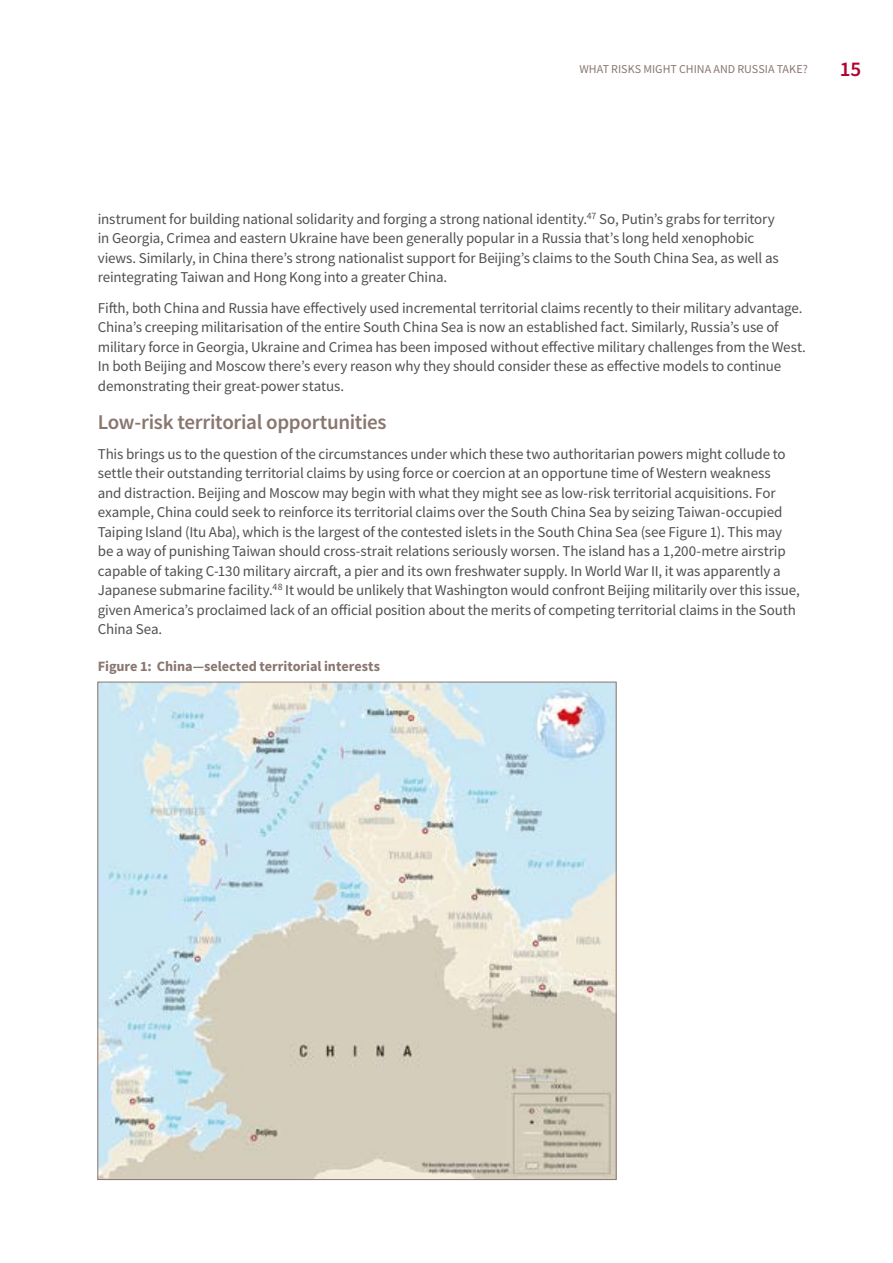
<style>
.page{position:relative;width:893px;height:1263px;background:#fff}
.page>*{position:absolute;margin:0;border:0;box-sizing:border-box;transform-origin:0 0}
.t1{font:600 21px "Source Sans Pro";letter-spacing:-.015em;color:#89766f}
.t2{font:600 21px "Source Sans Pro";color:#b3002d}
.t3{font:15px/19.5px "Source Sans Pro";letter-spacing:-.01em;color:#504f53}
.t4{font:700 14.25px "Source Sans Pro";letter-spacing:-.005em;color:#89766f}
.t5{font:12px "Source Sans Pro";color:#89766f}
</style>
<div class="page">
<img style="left:100px;top:684px;width:514px;height:494px">
<p class="t5" style="left:579px;top:61px;width:17px">What</p>
<p class="t5" style="left:611px;top:61px;width:7px">risks</p>
<p class="t5" style="left:643px;top:61px;width:8px">might</p>
<p class="t5" style="left:679px;top:61px;width:14px">China</p>
<p class="t5" style="left:713px;top:61px;width:9px">and</p>
<p class="t5" style="left:737px;top:61px;width:14px">Russia</p>
<p class="t5" style="left:777px;top:61px;width:8px">take</p>
<p class="t5" style="left:803px;top:61px;width:7px">?</p>
<h1 class="t2" style="left:840px;top:55px;width:23px">15</h1>
<p class="t3" style="left:98px;top:209px;width:682px">instrument for building national solidarity and forging a strong national identity.<sup>47</sup> So, Putin’s grabs for territory in Georgia, Crimea and eastern Ukraine have been generally popular in a Russia that’s long held xenophobic views. Similarly, in China there’s strong nationalist support for Beijing’s claims to the South China Sea, as well as reintegrating Taiwan and Hong Kong into a greater China.</p>
<p class="t3" style="left:98px;top:298px;width:710px">Fifth, both China and Russia have effectively used incremental territorial claims recently to their military advantage.<br>China’s creeping militarisation of the entire South China Sea is now an established fact. Similarly, Russia’s use of military force in Georgia, Ukraine and Crimea has been imposed without effective military challenges from the West.<br>In both Beijing and Moscow there’s every reason why they should consider these as effective models to continue demonstrating their great-power status.</p>
<h1 class="t1" style="left:98px;top:408px;width:290px">Low-risk territorial opportunities</h1>
<p class="t3" style="left:98px;top:444px;width:704px">This brings us to the question of the circumstances under which these two authoritarian powers might collude to settle their outstanding territorial claims by using force or coercion at an opportune time of Western weakness<br>and distraction. Beijing and Moscow may begin with what they might see as low-risk territorial acquisitions. For example, China could seek to reinforce its territorial claims over the South China Sea by seizing Taiwan-occupied Taiping Island (Itu Aba), which is the largest of the contested islets in the South China Sea (see Figure 1). This may be a way of punishing Taiwan should cross-strait relations seriously worsen. The island has a 1,200-metre airstrip capable of taking C-130 military aircraft, a pier and its own freshwater supply. In World War II, it was apparently a Japanese submarine facility.<sup>48</sup> It would be unlikely that Washington would confront Beijing militarily over this issue, given America’s proclaimed lack of an official position about the merits of competing territorial claims in the South China Sea.</p>
<p class="t4" style="left:98px;top:656px;width:284px">Figure 1: China—selected territorial interests</p>
</div>
